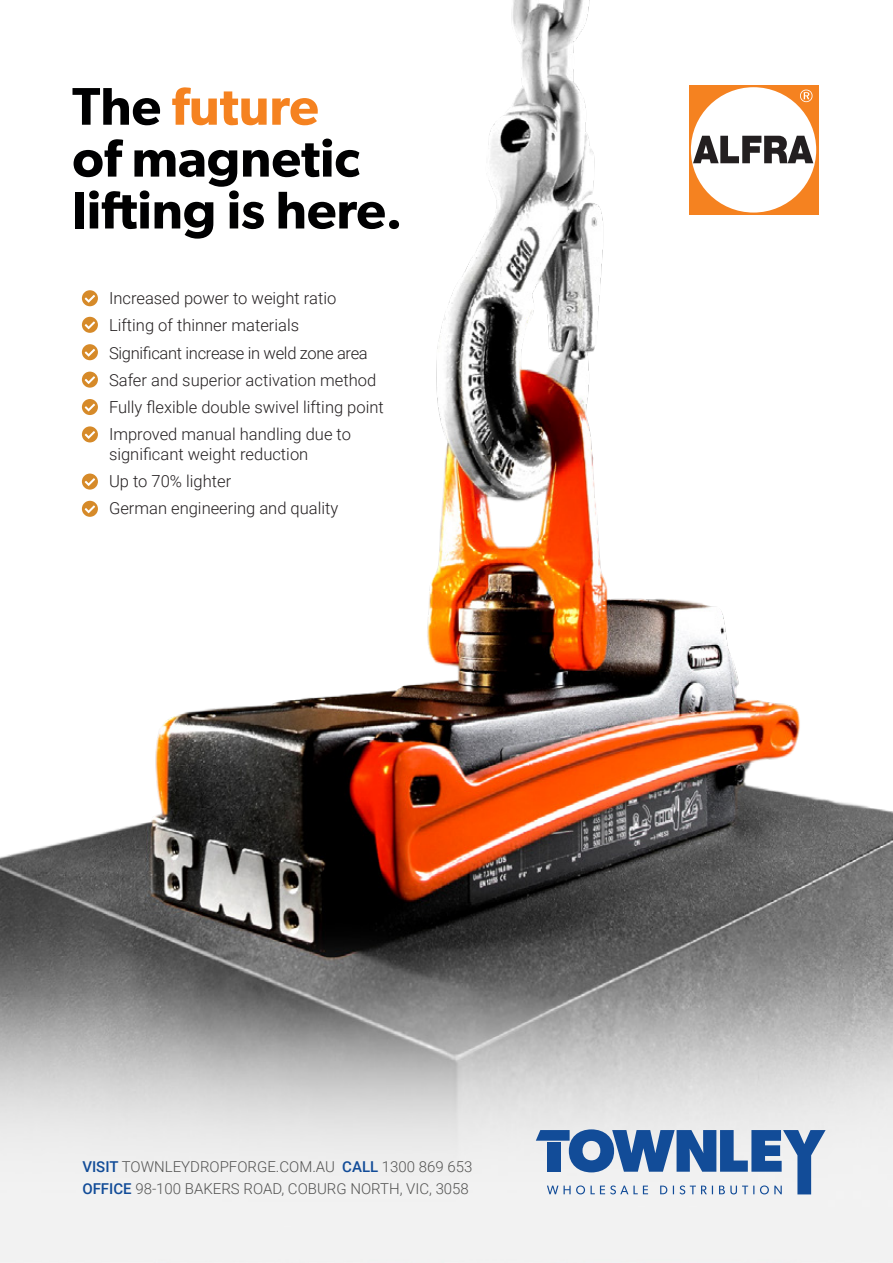
<style>
.page{position:relative;width:893px;height:1263px;background:#fff}
.page>*{position:absolute;margin:0;border:0;box-sizing:border-box;transform-origin:0 0}
.t1{font:600 53.1px/51.9px "Gibson";color:#000001}
.t2{font:300 16.5px/19.8px "Roboto";color:#231f20}
.t3{font:300 16.5px "Roboto";letter-spacing:-.02em;color:#231f20}
.t4{font:300 15px "Roboto";color:#545453}
.s1{color:#f58220}
.s2{font-weight:500;color:#124c98}
</style>
<div class="page">
<img style="left:0;top:0;width:893px;height:1263px">
<svg style="left:536px;top:1129px;width:290px;height:65px"></svg>
<div style="left:689px;top:85px;width:129px;height:130px;background:#f58220"></div>
<div style="left:691px;top:87px;width:125px;height:126px;background:#fff;border-radius:50%"></div>
<svg style="left:693px;top:136px;width:120px;height:27px"></svg>
<svg style="left:800px;top:90px;width:12px;height:12px"></svg>
<svg style="left:82px;top:290px;width:16px;height:16px"></svg>
<svg style="left:82px;top:317px;width:16px;height:16px"></svg>
<svg style="left:82px;top:344px;width:16px;height:16px"></svg>
<svg style="left:82px;top:372px;width:16px;height:16px"></svg>
<svg style="left:82px;top:399px;width:16px;height:16px"></svg>
<svg style="left:82px;top:426px;width:16px;height:16px"></svg>
<svg style="left:82px;top:474px;width:16px;height:16px"></svg>
<svg style="left:82px;top:501px;width:16px;height:16px"></svg>
<p class="t1" style="left:72px;top:79px;width:289px">The <span class="s1">future </span>of magnetic</p>
<p class="t1" style="left:72px;top:183px;width:332px">lifting is here.</p>
<p class="t2" style="left:109px;top:288px;width:229px">Increased power to weight ratio</p>
<p class="t2" style="left:109px;top:315px;width:192px">Lifting of thinner materials</p>
<p class="t3" style="left:109px;top:341px;width:260px">Significant increase in weld zone area</p>
<p class="t2" style="left:109px;top:369px;width:269px">Safer and superior activation method</p>
<p class="t2" style="left:109px;top:396px;width:276px">Fully flexible double swivel lifting point</p>
<p class="t2" style="left:109px;top:424px;width:244px">Improved manual handling due to significant weight reduction</p>
<p class="t2" style="left:109px;top:471px;width:124px">Up to 70% lighter</p>
<p class="t2" style="left:109px;top:498px;width:231px">German engineering and quality</p>
<p class="t4" style="left:82px;top:1156px;width:391px"><span class="s2">VISIT</span> TOWNLEYDROPFORGE.COM.AU <span class="s2">CALL</span> 1300 869 653</p>
<p class="t4" style="left:82px;top:1178px;width:388px"><span class="s2">OFFICE</span> 98-100 BAKERS ROAD, COBURG NORTH, VIC, 3058</p>
</div>
